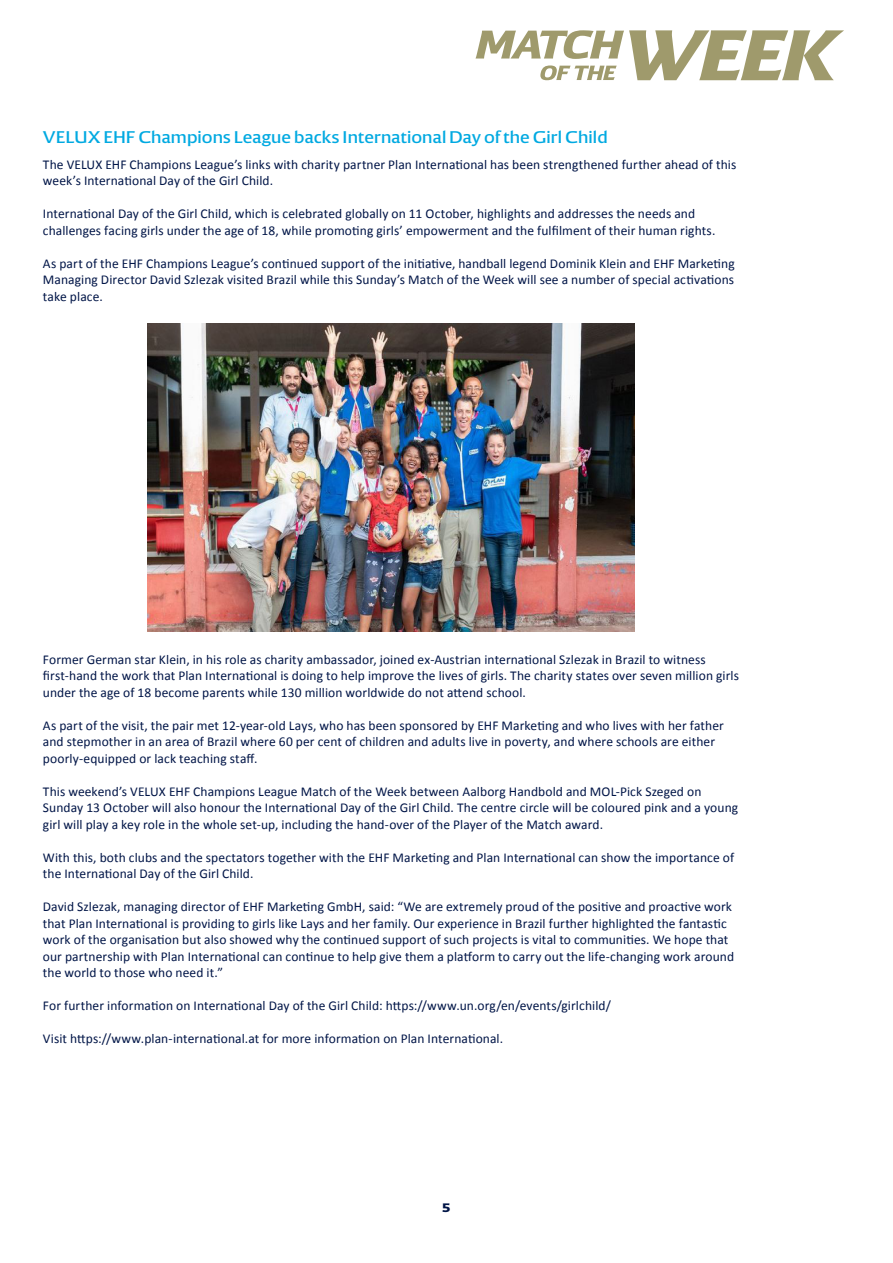
<style>
.page{position:relative;width:893px;height:1263px;background:#fff}
.page>*{position:absolute;margin:0;border:0;box-sizing:border-box;transform-origin:0 0}
.Body{font:16.5px "EHF";letter-spacing:.005em;color:#00a9e1}
.Body-2{font:13.5px/16.5px "Calibri";letter-spacing:.005em;color:#001547}
.t1{font:800 12px "EHF";color:#001547}
</style>
<div class="page">
<svg style="left:476px;top:30px;width:368px;height:50px"></svg>
<img style="left:147px;top:323px;width:488px;height:308px">
<p class="Body" style="left:43px;top:128px;width:566px">VELUX EHF Champions League backs International Day of the Girl Child</p>
<p class="Body-2" style="left:43px;top:156px;width:695px">The VELUX EHF Champions League’s links with charity partner Plan International has been strengthened further ahead of this week’s International Day of the Girl Child.</p>
<p class="Body-2" style="left:43px;top:205px;width:674px">International Day of the Girl Child, which is celebrated globally on 11 October, highlights and addresses the needs and challenges facing girls under the age of 18, while promoting girls’ empowerment and the fulfilment of their human rights.</p>
<p class="Body-2" style="left:43px;top:255px;width:693px;text-align:justify">As part of the EHF Champions League’s continued support of the initiative, handball legend Dominik Klein and EHF Marketing Managing Director David Szlezak visited Brazil while this Sunday’s Match of the Week will see a number of special activations take place.</p>
<p class="Body-2" style="left:43px;top:651px;width:698px">Former German star Klein, in his role as charity ambassador, joined ex-Austrian international Szlezak in Brazil to witness first-hand the work that Plan International is doing to help improve the lives of girls. The charity states over seven million girls under the age of 18 become parents while 130 million worldwide do not attend school.</p>
<p class="Body-2" style="left:43px;top:717px;width:682px">As part of the visit, the pair met 12-year-old Lays, who has been sponsored by EHF Marketing and who lives with her father and stepmother in an area of Brazil where 60 per cent of children and adults live in poverty, and where schools are either poorly-equipped or lack teaching staff.</p>
<p class="Body-2" style="left:43px;top:783px;width:697px">This weekend’s VELUX EHF Champions League Match of the Week between Aalborg Handbold and MOL-Pick Szeged on<br>Sunday 13 October will also honour the International Day of the Girl Child. The centre circle will be coloured pink and a young girl will play a key role in the whole set-up, including the hand-over of the Player of the Match award.</p>
<p class="Body-2" style="left:43px;top:849px;width:693px">With this, both clubs and the spectators together with the EHF Marketing and Plan International can show the importance of the International Day of the Girl Child.</p>
<p class="Body-2" style="left:43px;top:898px;width:693px">David Szlezak, managing director of EHF Marketing GmbH, said: “We are extremely proud of the positive and proactive work that Plan International is providing to girls like Lays and her family. Our experience in Brazil further highlighted the fantastic work of the organisation but also showed why the continued support of such projects is vital to communities. We hope that our partnership with Plan International can continue to help give them a platform to carry out the life-changing work around the world to those who need it.”</p>
<p class="Body-2" style="left:43px;top:997px;width:569px">For further information on International Day of the Girl Child: https://www.un.org/en/events/girlchild/</p>
<p class="Body-2" style="left:43px;top:1030px;width:462px">Visit https://www.plan-international.at for more information on Plan International.</p>
<p class="t1" style="left:442px;top:1201px;width:10px">5</p>
</div>
